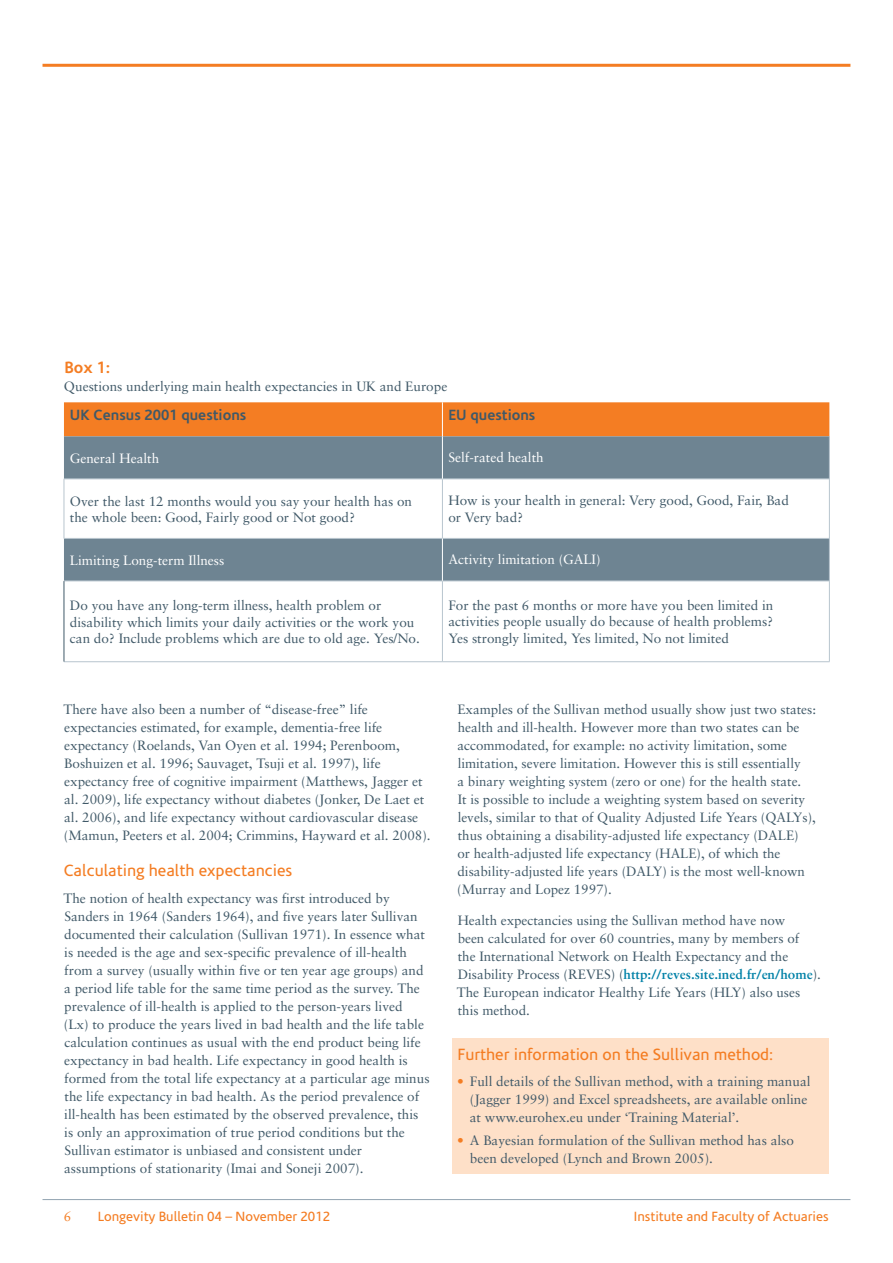
<style>
.page{position:relative;width:893px;height:1263px;background:#fff}
.page>*{position:absolute;margin:0;border:0;box-sizing:border-box;transform-origin:0 0}
.t1{font:16.5px "Corisande";color:#f47d23}
.t2{font:700 16.5px "Corisande";color:#f47d23}
.t3{font:700 15px "Corisande";color:#405968}
.t4{font:13.5px/18px "Sabon";color:#405968}
.t5{font:13.5px "Sabon";color:#fff}
.t6{font:13.5px "Corisande";color:#f47d23}
.t7{font:13.5px "Sabon";color:#f47d23}
.s1{font-weight:700;color:#0081a7}
.s2{color:#f47d23}
</style>
<div class="page">
<hr style="left:43px;top:64px;width:807px;height:3px;background:#f47d23">
<hr style="left:43px;top:1199px;width:807px;height:1px;background:#90a3b0">
<div style="left:64px;top:402px;width:765px;height:34px;background:#f47d23"></div>
<svg style="left:64px;top:436px;width:765px;height:145px;fill:#6e8492"></svg>
<hr style="left:829px;top:436px;width:1px;height:43px;background:#b8c5ce">
<hr style="left:64px;top:479px;width:378px;height:1px;background:#b8c5ce">
<hr style="left:442px;top:479px;width:388px;height:1px;background:#b8c5ce">
<hr style="left:829px;top:479px;width:1px;height:59px;background:#b8c5ce">
<hr style="left:64px;top:538px;width:378px;height:1px;background:#b8c5ce">
<hr style="left:442px;top:538px;width:388px;height:1px;background:#b8c5ce">
<hr style="left:829px;top:539px;width:1px;height:42px;background:#b8c5ce">
<hr style="left:64px;top:581px;width:378px;height:1px;background:#b8c5ce">
<hr style="left:442px;top:581px;width:388px;height:1px;background:#b8c5ce">
<hr style="left:829px;top:581px;width:1px;height:80px;background:#b8c5ce">
<hr style="left:64px;top:661px;width:378px;height:1px;background:#b8c5ce">
<hr style="left:442px;top:661px;width:388px;height:1px;background:#b8c5ce">
<hr style="left:442px;top:402px;width:1px;height:34px;background:#fff">
<hr style="left:442px;top:436px;width:1px;height:43px;background:#fff">
<hr style="left:442px;top:479px;width:1px;height:59px;background:#b8c5ce">
<hr style="left:442px;top:539px;width:1px;height:42px;background:#fff">
<hr style="left:442px;top:581px;width:1px;height:80px;background:#b8c5ce">
<hr style="left:64px;top:479px;width:1px;height:59px;background:#b8c5ce">
<hr style="left:64px;top:581px;width:1px;height:80px;background:#405968">
<div style="left:452px;top:1038px;width:376px;height:136px;background:#fee0c8"></div>
<p class="t2" style="left:64px;top:357px;width:47px">Box 1:</p>
<p class="t4" style="left:64px;top:377px;width:385px">Questions underlying main health expectancies in UK and Europe</p>
<p class="t3" style="left:70px;top:406px;width:178px">UK Census 2001 questions</p>
<p class="t3" style="left:448px;top:406px;width:88px">EU questions</p>
<p class="t5" style="left:70px;top:450px;width:91px">General Health</p>
<p class="t5" style="left:448px;top:450px;width:97px">Self-rated health</p>
<p class="t4" style="left:70px;top:492px;width:344px;line-height:16.5px">Over the last 12 months would you say your health has on the whole been: Good, Fairly good or Not good?</p>
<p class="t4" style="left:448px;top:492px;width:342px;line-height:16.5px">How is your health in general: Very good, Good, Fair, Bad or Very bad?</p>
<p class="t5" style="left:70px;top:552px;width:156px">Limiting Long-term Illness</p>
<p class="t5" style="left:448px;top:552px;width:154px">Activity limitation (GALI)</p>
<p class="t4" style="left:70px;top:597px;width:351px;line-height:16.5px">Do you have any long-term illness, health problem or disability which limits your daily activities or the work you can do? Include problems which are due to old age. Yes/No.</p>
<p class="t4" style="left:448px;top:596px;width:326px;line-height:16.5px;text-align:justify">For the past 6 months or more have you been limited in activities people usually do because of health problems?<br>Yes strongly limited, Yes limited, No not limited</p>
<p class="t4" style="left:63px;top:700px;width:369px">There have also been a number of “disease-free” life expectancies estimated, for example, dementia-free life expectancy (Roelands, Van Oyen et al. 1994; Perenboom, Boshuizen et al. 1996; Sauvaget, Tsuji et al. 1997), life expectancy free of cognitive impairment (Matthews, Jagger et al. 2009), life expectancy without diabetes (Jonker, De Laet et al. 2006), and life expectancy without cardiovascular disease (Mamun, Peeters et al. 2004; Crimmins, Hayward et al. 2008).</p>
<p class="t1" style="left:64px;top:862px;width:230px">Calculating health expectancies</p>
<p class="t4" style="left:63px;top:889px;width:368px">The notion of health expectancy was first introduced by Sanders in 1964 (Sanders 1964), and five years later Sullivan documented their calculation (Sullivan 1971). In essence what is needed is the age and sex-specific prevalence of ill-health from a survey (usually within five or ten year age groups) and a period life table for the same time period as the survey. The prevalence of ill-health is applied to the person-years lived (Lx) to produce the years lived in bad health and the life table calculation continues as usual with the end product being life expectancy in bad health. Life expectancy in good health is formed from the total life expectancy at a particular age minus the life expectancy in bad health. As the period prevalence of ill-health has been estimated by the observed prevalence, this is only an approximation of true period conditions but the Sullivan estimator is unbiased and consistent under assumptions of stationarity (Imai and Soneji 2007).</p>
<p class="t4" style="left:457px;top:700px;width:360px">Examples of the Sullivan method usually show just two states: health and ill-health. However more than two states can be accommodated, for example: no activity limitation, some limitation, severe limitation. However this is still essentially<br>a binary weighting system (zero or one) for the health state.<br>It is possible to include a weighting system based on severity levels, similar to that of Quality Adjusted Life Years (QALYs), thus obtaining a disability-adjusted life expectancy (DALE)<br>or health-adjusted life expectancy (HALE), of which the disability-adjusted life years (DALY) is the most well-known (Murray and Lopez 1997).</p>
<p class="t4" style="left:457px;top:911px;width:366px">Health expectancies using the Sullivan method have now<br>been calculated for over 60 countries, many by members of<br>the International Network on Health Expectancy and the Disability Process (REVES) (<span class="s1">http://reves.site.ined.fr/en/home</span>).<br>The European indicator Healthy Life Years (HLY) also uses this method.</p>
<p class="t1" style="left:458px;top:1045px;width:317px">Further information on the Sullivan method:</p>
<p class="t4" style="left:470px;top:1072px;width:342px;text-indent:-13px"><span class="s2">•</span> Full details of the Sullivan method, with a training manual (Jagger 1999) and Excel spreadsheets, are available online at www.eurohex.eu under ‘Training Material’.</p>
<p class="t4" style="left:470px;top:1131px;width:326px;text-indent:-13px"><span class="s2">•</span> A Bayesian formulation of the Sullivan method has also been developed (Lynch and Brown 2005).</p>
<p class="t7" style="left:64px;top:1208px;width:9px">6</p>
<p class="t6" style="left:98px;top:1209px;width:234px">Longevity Bulletin 04 – November 2012</p>
<p class="t6" style="left:634px;top:1209px;width:196px">Institute and Faculty of Actuaries</p>
</div>
